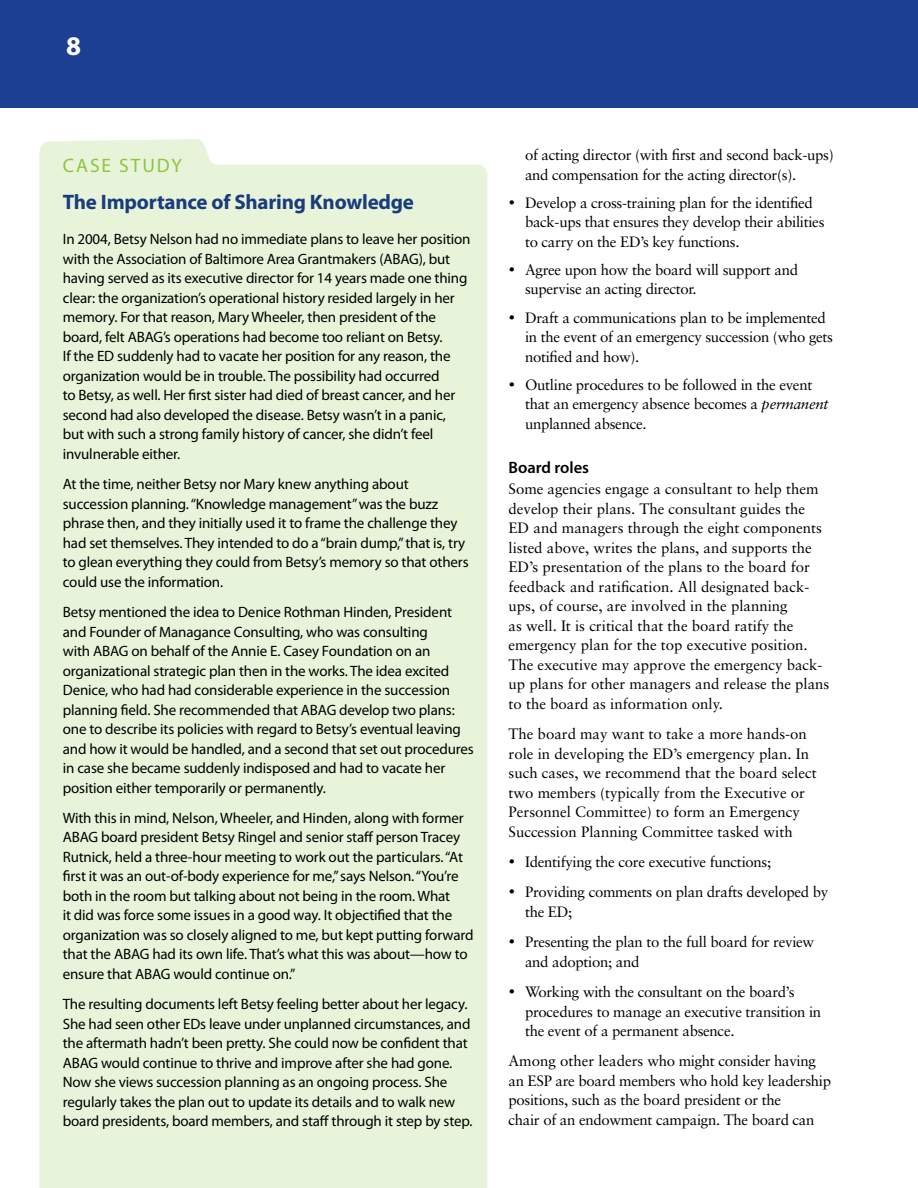
<style>
.page{position:relative;width:918px;height:1188px;background:#fff}
.page>*{position:absolute;margin:0;border:0;box-sizing:border-box;transform-origin:0 0}
.t1{font:700 27px "Myriad Pro";color:#fff}
.t2{font:700 21px "Myriad Pro";letter-spacing:-.01em;color:#1c3f94}
.t3{font:19.5px "Myriad Pro";letter-spacing:.1em;color:#8cc63f}
.t4{font:600 16.5px "Myriad Pro";color:#000}
.t5{font:15px/19.5px "Myriad Pro";letter-spacing:-.01em;color:#000}
.t6{font:15px/19.5px "Sabon";letter-spacing:-.02em;color:#000}
.t7{font:15px/19.5px "Sabon";color:#000}
.s1{font-style:italic}
</style>
<div class="page">
<div style="left:0;top:0;width:918px;height:108px;background:#1c3f94"></div>
<div style="left:39px;top:139px;width:449px;height:1049px;background:#e8f4d9"></div>
<h1 class="t1" style="left:66px;top:29px;width:16px">8</h1>
<h3 class="t3" style="left:63px;top:154px;width:121px">CASE STUDY</h3>
<h2 class="t2" style="left:63px;top:188px;width:353px">The Importance of Sharing Knowledge</h2>
<p class="t5" style="left:63px;top:229px;width:409px">In 2004, Betsy Nelson had no immediate plans to leave her position with the Association of Baltimore Area Grantmakers (ABAG), but having served as its executive director for 14 years made one thing clear: the organization’s operational history resided largely in her memory. For that reason, Mary Wheeler, then president of the board, felt ABAG’s operations had become too reliant on Betsy.<br>If the ED suddenly had to vacate her position for any reason, the organization would be in trouble. The possibility had occurred<br>to Betsy, as well. Her first sister had died of breast cancer, and her second had also developed the disease. Betsy wasn’t in a panic, but with such a strong family history of cancer, she didn’t feel invulnerable either.</p>
<p class="t5" style="left:63px;top:474px;width:407px">At the time, neither Betsy nor Mary knew anything about succession planning. “Knowledge management” was the buzz phrase then, and they initially used it to frame the challenge they had set themselves. They intended to do a “brain dump,” that is, try to glean everything they could from Betsy’s memory so that others could use the information.</p>
<p class="t5" style="left:63px;top:602px;width:413px">Betsy mentioned the idea to Denice Rothman Hinden, President and Founder of Managance Consulting, who was consulting<br>with ABAG on behalf of the Annie E. Casey Foundation on an organizational strategic plan then in the works. The idea excited Denice, who had had considerable experience in the succession planning field. She recommended that ABAG develop two plans: one to describe its policies with regard to Betsy’s eventual leaving and how it would be handled, and a second that set out procedures in case she became suddenly indisposed and had to vacate her position either temporarily or permanently.</p>
<p class="t5" style="left:63px;top:808px;width:412px">With this in mind, Nelson, Wheeler, and Hinden, along with former ABAG board president Betsy Ringel and senior staff person Tracey Rutnick, held a three-hour meeting to work out the particulars. “At first it was an out-of-body experience for me,” says Nelson. “You’re both in the room but talking about not being in the room. What<br>it did was force some issues in a good way. It objectified that the organization was so closely aligned to me, but kept putting forward that the ABAG had its own life. That’s what this was about—how to ensure that ABAG would continue on.”</p>
<p class="t5" style="left:63px;top:994px;width:411px">The resulting documents left Betsy feeling better about her legacy.<br>She had seen other EDs leave under unplanned circumstances, and the aftermath hadn’t been pretty. She could now be confident that ABAG would continue to thrive and improve after she had gone.<br>Now she views succession planning as an ongoing process. She regularly takes the plan out to update its details and to walk new board presidents, board members, and staff through it step by step.</p>
<p class="t6" style="left:525px;top:145px;width:310px">of acting director (with first and second back-ups) and compensation for the acting director(s).</p>
<p class="t6" style="left:525px;top:193px;width:301px;text-indent:-16px">• Develop a cross-training plan for the identified back-ups that ensures they develop their abilities to carry on the ED’s key functions.</p>
<p class="t6" style="left:525px;top:260px;width:275px;text-indent:-16px">• Agree upon how the board will support and supervise an acting director.</p>
<p class="t6" style="left:525px;top:307px;width:310px;text-indent:-16px">• Draft a communications plan to be implemented in the event of an emergency succession (who gets notified and how).</p>
<p class="t6" style="left:525px;top:375px;width:305px;text-indent:-16px">• Outline procedures to be followed in the event that an emergency absence becomes a <span class="s1">permanent </span>unplanned absence.</p>
<p class="t4" style="left:508px;top:457px;width:82px">Board roles</p>
<p class="t7" style="left:508px;top:479px;width:322px">Some agencies engage a consultant to help them develop their plans. The consultant guides the ED and managers through the eight components listed above, writes the plans, and supports the ED’s presentation of the plans to the board for feedback and ratification. All designated back&shy;ups, of course, are involved in the planning<br>as well. It is critical that the board ratify the emergency plan for the top executive position.<br>The executive may approve the emergency back&shy;up plans for other managers and release the plans to the board as information only.</p>
<p class="t7" style="left:508px;top:724px;width:310px">The board may want to take a more hands-on role in developing the ED’s emergency plan. In such cases, we recommend that the board select two members (typically from the Executive or Personnel Committee) to form an Emergency Succession Planning Committee tasked with</p>
<p class="t6" style="left:508px;top:852px;width:264px">• Identifying the core executive functions;</p>
<p class="t6" style="left:525px;top:882px;width:305px;text-indent:-16px">• Providing comments on plan drafts developed by the ED;</p>
<p class="t6" style="left:525px;top:932px;width:291px;text-indent:-16px">• Presenting the plan to the full board for review and adoption; and</p>
<p class="t6" style="left:525px;top:982px;width:298px;text-indent:-16px">• Working with the consultant on the board’s procedures to manage an executive transition in the event of a permanent absence.</p>
<p class="t6" style="left:508px;top:1051px;width:324px">Among other leaders who might consider having an ESP are board members who hold key leadership positions, such as the board president or the<br>chair of an endowment campaign. The board can</p>
</div>
